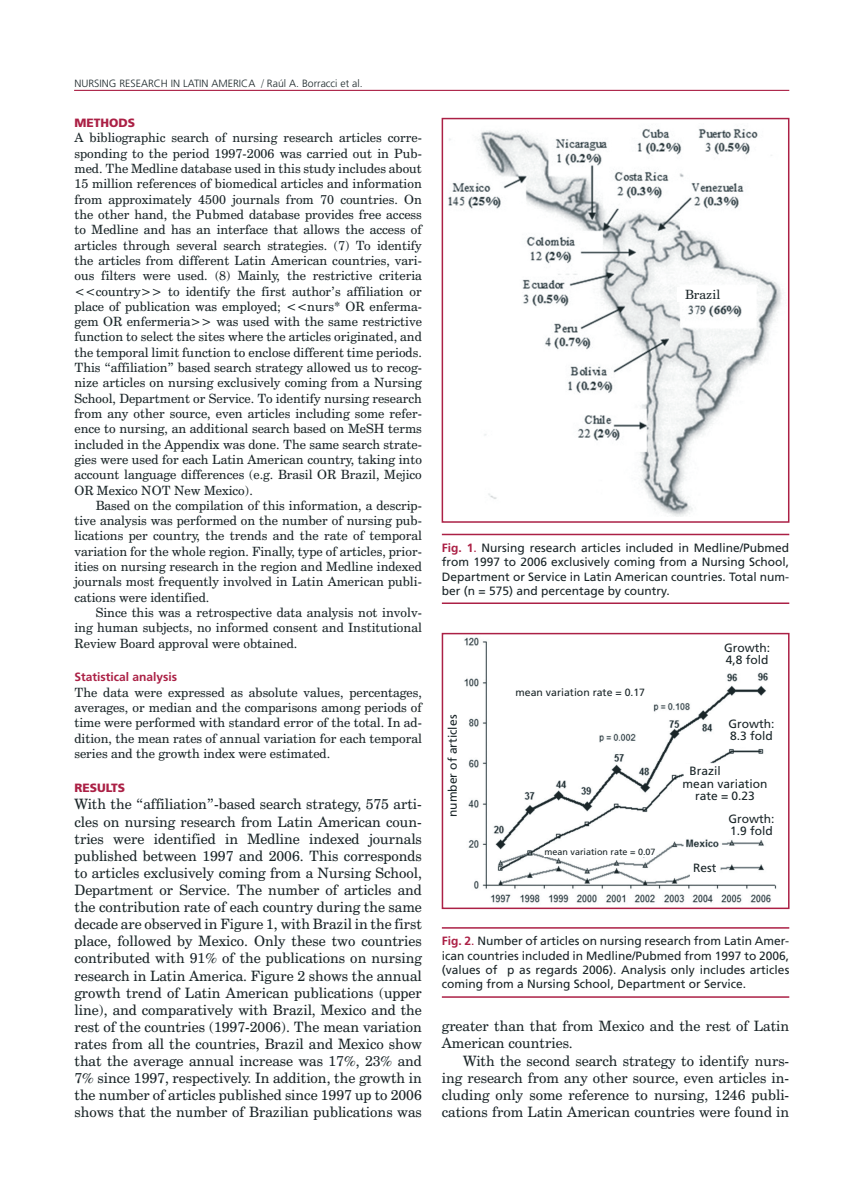
<style>
.page{position:relative;width:851px;height:1191px;background:#fff}
.page>*{position:absolute;margin:0;border:0;box-sizing:border-box;transform-origin:0 0}
.t1{font:14.25px/17.1px "Century Schoolbook BT";color:#1a2528;text-align:justify}
.t2{font:12.75px/15.3px "Century Schoolbook BT";color:#1a2528;text-align:justify}
.t3{font:12px/14.4px "Frutiger";color:#1a2528}
.t4{font:700 12px "Frutiger LT Std";color:#ab2045}
.t5{font:12px "Frutiger Black B";color:#ab2045}
.t6{font:300 10.5px "Frutiger LT Std";color:#1a2528}
.t7{font:10.5px "Frutiger";color:#1a2528}
.t8{font:9px "Frutiger";color:#1a2528}
.s1{font-family:"Century Schoolbook BT";font-weight:400}
.s2{font-family:"Frutiger LT Std";font-weight:700;color:#ab2045}
.s3{color:#ab2045}
</style>
<div class="page">
<hr style="left:74px;top:90px;width:715px;height:1px;background:#ab2045">
<img style="left:448px;top:129px;width:335px;height:387px">
<div style="left:441px;top:118px;width:348px;height:405px;border:2px solid #ab2045"></div>
<hr style="left:442px;top:602px;width:347px;height:2px;background:#ab2045">
<hr style="left:442px;top:534px;width:347px;height:1px;background:#ab2045">
<hr style="left:442px;top:996px;width:347px;height:1px;background:#ab2045">
<hr style="left:442px;top:927px;width:347px;height:1px;background:#ab2045">
<img style="left:464px;top:637px;width:313px;height:266px">
<div style="left:441px;top:633px;width:348px;height:276px;border:2px solid #ab2045"></div>
<div style="left:492px;top:686px;width:178px;height:15px;background:#fff"></div>
<div style="left:715px;top:641px;width:63px;height:30px;background:#fff"></div>
<div style="left:719px;top:717px;width:63px;height:29px;background:#fff"></div>
<div style="left:671px;top:783px;width:113px;height:17px;background:#fff"></div>
<div style="left:719px;top:812px;width:63px;height:26px;background:#fff"></div>
<div style="left:690px;top:861px;width:28px;height:15px;background:#fff"></div>
<div style="left:677px;top:287px;width:67px;height:15px;background:#fff"></div>
<div style="left:684px;top:764px;width:50px;height:12px;background:#fff"></div>
<div style="left:544px;top:846px;width:111px;height:11px;background:#fff"></div>
<p class="t6" style="left:74px;top:77px;width:290px">NURSING RESEARCH IN LATIN AMERICA <span class="s1">/</span> Raúl A. Borracci et al.</p>
<p class="t5" style="left:74px;top:116px;width:62px">METHODS</p>
<p class="t2" style="left:74px;top:130px;width:349px">A bibliographic search of nursing research articles corre&shy;sponding to the period 1997-2006 was carried out in Pub&shy;med. The Medline database used in this study includes about 15 million references of biomedical articles and information from approximately 4500 journals from 70 countries. On the other hand, the Pubmed database provides free access to Medline and has an interface that allows the access of articles through several search strategies. (7) To identify the articles from different Latin American countries, vari&shy;ous filters were used. (8) Mainly, the restrictive criteria &lt;&lt;country&gt;&gt; to identify the first author’s affiliation or place of publication was employed; &lt;&lt;nurs* OR enferma&shy;gem OR enfermeria&gt;&gt; was used with the same restrictive function to select the sites where the articles originated, and the temporal limit function to enclose different time periods.<br>This “affiliation” based search strategy allowed us to recog&shy;nize articles on nursing exclusively coming from a Nursing School, Department or Service. To identify nursing research from any other source, even articles including some refer&shy;ence to nursing, an additional search based on MeSH terms included in the Appendix was done. The same search strate&shy;gies were used for each Latin American country, taking into account language differences (e.g. Brasil OR Brazil, Mejico OR Mexico NOT New Mexico).</p>
<p class="t2" style="left:74px;top:497px;width:349px;text-indent:21px">Based on the compilation of this information, a descrip&shy;tive analysis was performed on the number of nursing pub&shy;lications per country, the trends and the rate of temporal variation for the whole region. Finally, type of articles, prior&shy;ities on nursing research in the region and Medline indexed journals most frequently involved in Latin American publi&shy;cations were identified.</p>
<p class="t2" style="left:74px;top:604px;width:349px;text-indent:21px">Since this was a retrospective data analysis not involv&shy;ing human subjects, no informed consent and Institutional Review Board approval were obtained.</p>
<p class="t4" style="left:74px;top:670px;width:104px">Statistical analysis</p>
<p class="t2" style="left:74px;top:684px;width:349px">The data were expressed as absolute values, percentages, averages, or median and the comparisons among periods of time were performed with standard error of the total. In ad&shy;dition, the mean rates of annual variation for each temporal series and the growth index were estimated.</p>
<p class="t5" style="left:74px;top:781px;width:52px">RESULTS</p>
<p class="t1" style="left:74px;top:795px;width:349px">With the “affiliation”-based search strategy, 575 arti&shy;cles on nursing research from Latin American coun&shy;tries were identified in Medline indexed journals published between 1997 and 2006. This corresponds to articles exclusively coming from a Nursing School, Department or Service. The number of articles and the contribution rate of each country during the same decade are observed in Figure 1, with Brazil in the first place, followed by Mexico. Only these two countries contributed with 91% of the publications on nursing research in Latin America. Figure 2 shows the annual growth trend of Latin American publications (upper line), and comparatively with Brazil, Mexico and the rest of the countries (1997-2006). The mean variation rates from all the countries, Brazil and Mexico show that the average annual increase was 17%, 23% and 7% since 1997, respectively. In addition, the growth in the number of articles published since 1997 up to 2006 shows that the number of Brazilian publications was</p>
<p class="t2" style="left:685px;top:287px;width:37px">Brazil</p>
<p class="t3" style="left:442px;top:540px;width:349px;text-align:justify"><span class="s2">Fig. 1</span><span class="s3">.</span> Nursing research articles included in Medline/Pubmed from 1997 to 2006 exclusively coming from a Nursing School, Department or Service in Latin American countries. Total num&shy;ber (n = 575) and percentage by country.</p>
<p class="t3" style="left:445px;top:817px;width:104px;rotate:-90deg">number of articles</p>
<p class="t7" style="left:515px;top:686px;width:131px">mean variation rate = 0.17</p>
<p class="t8" style="left:544px;top:846px;width:112px">mean variation rate = 0.07</p>
<p class="t3" style="left:724px;top:641px;width:47px;line-height:12px">Growth:<br>4,8 fold</p>
<p class="t3" style="left:728px;top:717px;width:47px;line-height:12px">Growth:<br>8.3 fold</p>
<p class="t3" style="left:682px;top:777px;width:86px;line-height:12px;text-align:center">mean variation rate = 0.23</p>
<p class="t3" style="left:728px;top:812px;width:47px;line-height:12px">Growth:<br>1.9 fold</p>
<p class="t3" style="left:693px;top:860px;width:25px">Rest</p>
<p class="t3" style="left:689px;top:763px;width:33px">Brazil</p>
<p class="t3" style="left:442px;top:933px;width:349px;text-align:justify"><span class="s2">Fig. 2</span><span class="s3">.</span> Number of articles on nursing research from Latin Amer&shy;ican countries included in Medline/Pubmed from 1997 to 2006, (values of p as regards 2006). Analysis only includes articles coming from a Nursing School, Department or Service.</p>
<p class="t1" style="left:442px;top:1017px;width:349px">greater than that from Mexico and the rest of Latin<br>American countries.</p>
<p class="t1" style="left:442px;top:1051px;width:349px;text-indent:21px">With the second search strategy to identify nurs&shy;ing research from any other source, even articles in&shy;cluding only some reference to nursing, 1246 publi&shy;cations from Latin American countries were found in</p>
</div>
